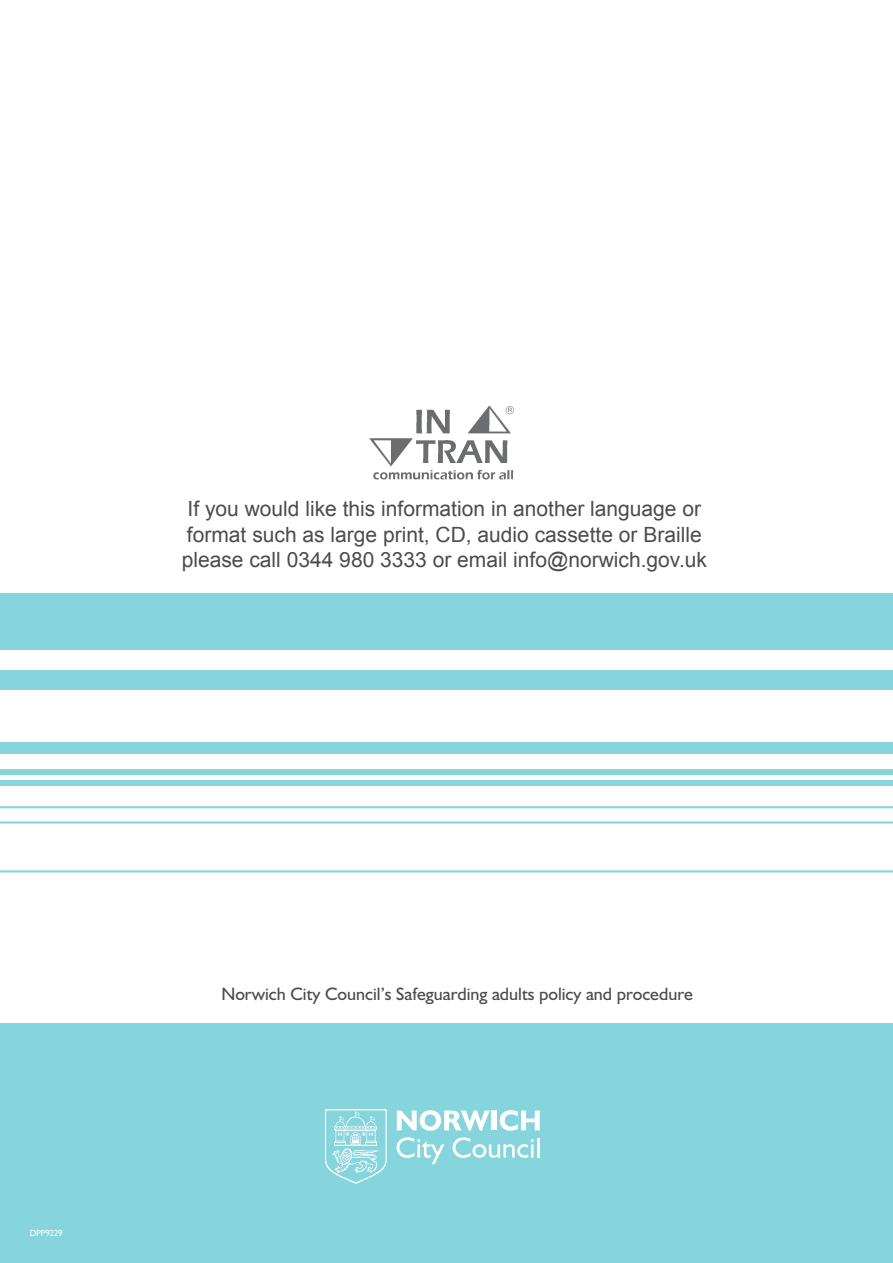
<style>
.page{position:relative;width:893px;height:1263px;background:#fff}
.page>*{position:absolute;margin:0;border:0;box-sizing:border-box;transform-origin:0 0}
.t1{font:21px/25.2px "Arial";color:#4b4c4d}
.t2{font:18px "Humanist 521 BT";color:#4b4c4d}
.t3{font:9px "Humanist 521 BT";letter-spacing:-.03em;color:#fff}
</style>
<div class="page">
<div style="left:0;top:1023px;width:893px;height:240px;background:#86d4dc"></div>
<div style="left:0;top:593px;width:893px;height:57px;background:#86d4dc"></div>
<div style="left:0;top:670px;width:893px;height:20px;background:#86d4dc"></div>
<div style="left:0;top:742px;width:893px;height:11px;background:#86d4dc"></div>
<div style="left:0;top:769px;width:893px;height:6px;background:#86d4dc"></div>
<div style="left:0;top:780px;width:893px;height:6px;background:#86d4dc"></div>
<hr style="left:0;top:806px;width:893px;height:2px;background:#68cad4">
<hr style="left:0;top:821px;width:893px;height:2px;background:#68cad4">
<hr style="left:0;top:870px;width:893px;height:2px;background:#68cad4">
<svg style="left:325px;top:1109px;width:62px;height:75px"></svg>
<svg style="left:397px;top:1110px;width:93px;height:21px"></svg>
<div style="left:492px;top:1110px;width:5px;height:20px;background:#fff"></div>
<svg style="left:500px;top:1110px;width:40px;height:21px"></svg>
<svg style="left:396px;top:1137px;width:48px;height:27px"></svg>
<svg style="left:452px;top:1137px;width:82px;height:21px"></svg>
<hr style="left:537px;top:1138px;width:3px;height:19px;background:#fff">
<img style="left:369px;top:405px;width:145px;height:75px">
<p class="t1" style="left:182px;top:497px;width:527px">If you would like this information in another language or format such as large print, CD, audio cassette or Braille please call 0344 980 3333 or email info@norwich.gov.uk</p>
<p class="t3" style="left:30px;top:1227px;width:34px">DPP9229</p>
<p class="t2" style="left:221px;top:983px;width:473px">Norwich City Council’s Safeguarding adults policy and procedure</p>
</div>
